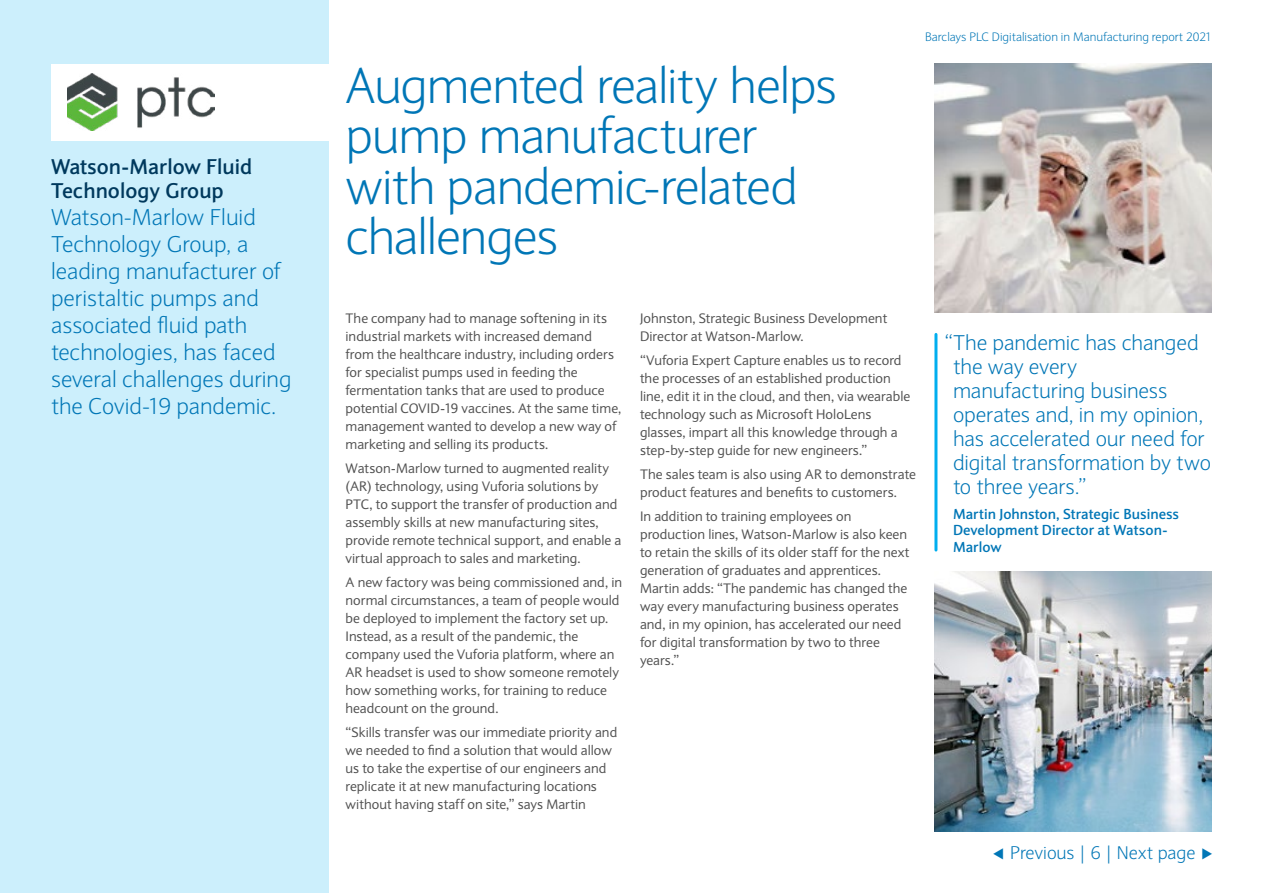
<style>
.page{position:relative;width:1263px;height:893px;background:#fff}
.page>*{position:absolute;margin:0;border:0;box-sizing:border-box;transform-origin:0 0}
.t1{font:300 49.5px/50.2px "Expert Sans";letter-spacing:-.025em;color:#0076b6}
.Client_CS_Title_body{font:300 22.5px/27px "Expert Sans";color:#0076b6}
.Small_quote{font:300 21px/24px "Expert Sans";letter-spacing:-.005em;color:#0076b6}
.Client_CS_Title{font:700 21px/24px "Expert Sans";color:#00395d}
.t2{font:300 18px "Expert Sans";letter-spacing:-.005em;color:#0076b6}
.t3{font:700 14.25px/16.5px "Expert Sans";letter-spacing:.005em;color:#0076b6}
.SR_Body{font:13.5px/18px "Expert Sans";letter-spacing:.005em;color:#515151}
.t4{font:300 12px "Expert Sans";color:#0076b6}
.s1{font-family:"Proxima Nova";font-weight:400}
</style>
<div class="page">
<img style="left:934px;top:64px;width:278px;height:249px">
<img style="left:934px;top:572px;width:278px;height:259px">
<div style="left:0;top:0;width:328px;height:893px;background:#cceffc"></div>
<div style="left:51px;top:64px;width:277px;height:76px;background:#fff"></div>
<img style="left:67px;top:73px;width:147px;height:58px">
<hr style="left:934px;top:334px;width:3px;height:216px;background:#00aeef">
<h3 class="Client_CS_Title" style="left:51px;top:154px;width:203px">Watson-Marlow Fluid<br>Technology Group</h3>
<p class="Client_CS_Title_body" style="left:51px;top:204px;width:242px">Watson-Marlow Fluid<br>Technology Group, a leading manufacturer of peristaltic pumps and associated fluid path technologies, has faced several challenges during the Covid-19 pandemic.</p>
<h1 class="t1" style="left:345px;top:60px;width:493px">Augmented reality helps pump manufacturer with pandemic-related challenges</h1>
<p class="t4" style="left:925px;top:30px;width:289px">Barclays PLC Digitalisation in Manufacturing report 2021</p>
<p class="SR_Body" style="left:345px;top:309px;width:277px">The company had to manage softening in its industrial markets with increased demand from the healthcare industry, including orders for specialist pumps used in feeding the fermentation tanks that are used to produce potential COVID-19 vaccines. At the same time, management wanted to develop a new way of marketing and selling its products.</p>
<p class="SR_Body" style="left:345px;top:459px;width:277px">Watson-Marlow turned to augmented reality (AR) technology, using Vuforia solutions by PTC, to support the transfer of production and assembly skills at new manufacturing sites, provide remote technical support, and enable a virtual approach to sales and marketing.</p>
<p class="SR_Body" style="left:345px;top:573px;width:278px">A new factory was being commissioned and, in normal circumstances, a team of people would be deployed to implement the factory set up.<br>Instead, as a result of the pandemic, the company used the Vuforia platform, where an AR headset is used to show someone remotely how something works, for training to reduce headcount on the ground.</p>
<p class="SR_Body" style="left:345px;top:723px;width:273px">“Skills transfer was our immediate priority and we needed to find a solution that would allow us to take the expertise of our engineers and replicate it at new manufacturing locations without having staff on site,” says Martin</p>
<p class="SR_Body" style="left:640px;top:309px;width:249px">Johnston, Strategic Business Development<br>Director at Watson-Marlow.</p>
<p class="SR_Body" style="left:640px;top:351px;width:272px">“Vuforia Expert Capture enables us to record the processes of an established production line, edit it in the cloud, and then, via wearable technology such as Microsoft HoloLens glasses, impart all this knowledge through a step-by-step guide for new engineers.”</p>
<p class="SR_Body" style="left:640px;top:465px;width:277px">The sales team is also using AR to demonstrate product features and benefits to customers.</p>
<p class="SR_Body" style="left:640px;top:507px;width:271px">In addition to training employees on production lines, Watson-Marlow is also keen to retain the skills of its older staff for the next generation of graduates and apprentices.<br>Martin adds: “The pandemic has changed the way every manufacturing business operates and, in my opinion, has accelerated our need for digital transformation by two to three years.”</p>
<p class="Small_quote" style="left:953px;top:330px;width:260px;text-indent:-9px">“The pandemic has changed the way every manufacturing business operates and, in my opinion, has accelerated our need for digital transformation by two to three years.”</p>
<h4 class="t3" style="left:953px;top:505px;width:228px">Martin Johnston, Strategic Business<br>Development Director at Watson-<br>Marlow</h4>
<h3 class="t2" style="left:993px;top:842px;width:220px"><span class="s1">⊳</span> Previous | 6 | Next page <span class="s1">⊲</span></h3>
</div>
